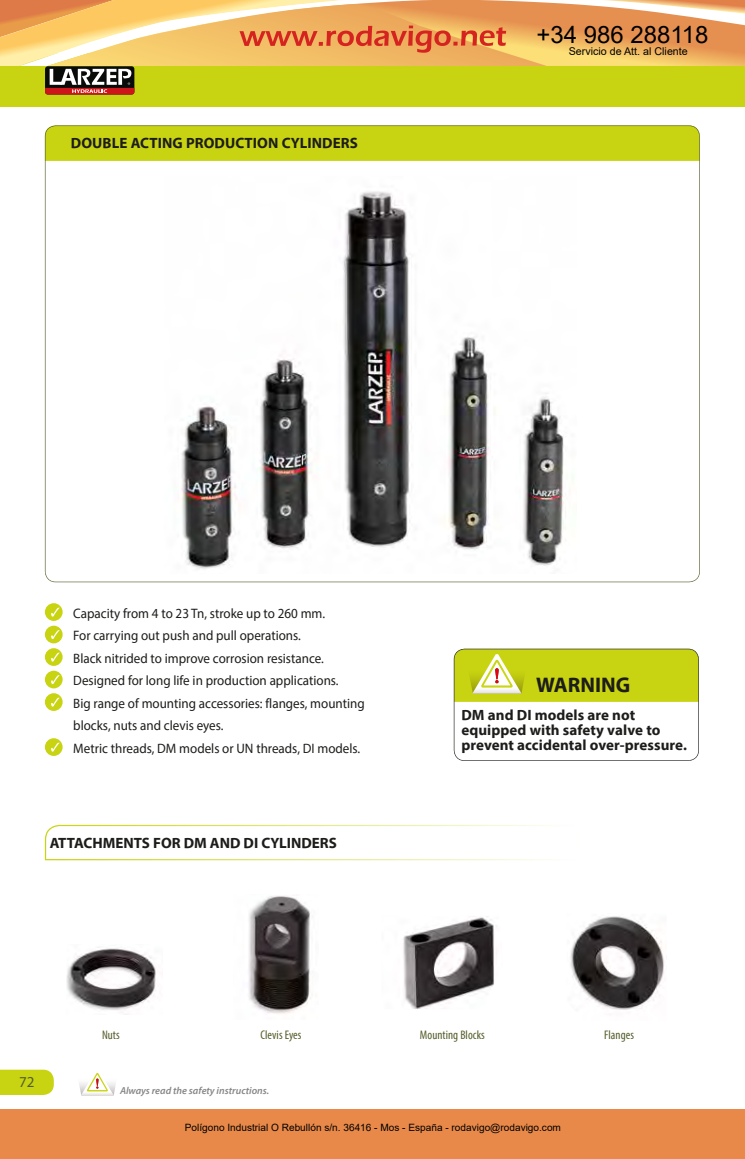
<style>
.page{position:relative;width:745px;height:1159px;background:#fff}
.page>*{position:absolute;margin:0;border:0;box-sizing:border-box;transform-origin:0 0}
.t1{font:23.88px "Arial";color:#000}
.t2{font:700 21.25px "Myriad Pro";color:#1d1d1b}
.t3{font:700 15px/15px "Myriad Pro";letter-spacing:.005em;color:#1d1d1b}
.t4{font:15px "Myriad Pro";color:#535e2a}
.t5{font:13.75px/22.5px "Myriad Pro";color:#1d1d1b;scale:.95 1}
.t6{font:condensed 12.5px "Myriad Pro";letter-spacing:.005em;color:#535e2a}
.t7{font:10.75px "Arial";color:#000}
.t8{font:italic 600 10.25px "Myriad Pro";color:#878787}
.t9{font:10.12px "Arial";color:#000}
</style>
<div class="page">
<div style="left:0;top:54px;width:744px;height:53px;background:#c8d411"></div>
<img style="left:248px;top:896px;width:63px;height:118px">
<img style="left:66px;top:947px;width:90px;height:63px">
<img style="left:403px;top:916px;width:94px;height:93px">
<img style="left:570px;top:916px;width:94px;height:94px">
<svg style="left:453px;top:649px;width:245px;height:112px"></svg>
<div style="left:45px;top:603px;width:18px;height:18px;background:#c8d411;border-radius:50%"></div>
<svg style="left:51px;top:607px;width:9px;height:9px"></svg>
<div style="left:45px;top:626px;width:18px;height:17px;background:#c8d411;border-radius:50%"></div>
<svg style="left:51px;top:630px;width:9px;height:9px"></svg>
<div style="left:45px;top:648px;width:18px;height:18px;background:#c8d411;border-radius:50%"></div>
<svg style="left:51px;top:652px;width:9px;height:9px"></svg>
<div style="left:45px;top:671px;width:18px;height:17px;background:#c8d411;border-radius:50%"></div>
<svg style="left:51px;top:675px;width:9px;height:9px"></svg>
<div style="left:45px;top:693px;width:18px;height:18px;background:#c8d411;border-radius:50%"></div>
<svg style="left:51px;top:697px;width:9px;height:9px"></svg>
<div style="left:45px;top:738px;width:18px;height:18px;background:#c8d411;border-radius:50%"></div>
<svg style="left:51px;top:742px;width:9px;height:9px"></svg>
<svg style="left:45px;top:825px;width:512px;height:35px"></svg>
<svg style="left:45px;top:125px;width:654px;height:457px"></svg>
<img style="left:79px;top:1083px;width:37px;height:10px">
<svg style="left:81px;top:1073px;width:33px;height:22px"></svg>
<svg style="left:0;top:1069px;width:54px;height:26px"></svg>
<div style="left:0;top:1109px;width:744px;height:50px;background:#e88949"></div>
<svg style="left:0;top:0;width:744px;height:95px"></svg>
<p class="t3" style="left:71px;top:135px;width:288px">DOUBLE ACTING PRODUCTION CYLINDERS</p>
<h1 class="t1" style="left:536px;top:18px;width:173px">+34 986 288118</h1>
<p class="t7" style="left:568px;top:44px;width:120px">Servicio de Att. al Cliente</p>
<p class="t5" style="left:73px;top:601px;width:308px">Capacity from 4 to 23 Tn, stroke up to 260 mm.<br>For carrying out push and pull operations.<br>Black nitrided to improve corrosion resistance.<br>Designed for long life in production applications.<br>Big range of mounting accessories: flanges, mounting blocks, nuts and clevis eyes.<br>Metric threads, DM models or UN threads, DI models.</p>
<p class="t3" style="left:50px;top:835px;width:288px">ATTACHMENTS FOR DM AND DI CYLINDERS</p>
<h2 class="t2" style="left:535px;top:671px;width:96px">WARNING</h2>
<p class="t3" style="left:461px;top:706px;width:227px">DM and DI models are not equipped with safety valve to prevent accidental over-pressure.</p>
<p class="t4" style="left:19px;top:1072px;width:17px">72</p>
<p class="t6" style="left:102px;top:1027px;width:19px">Nuts</p>
<p class="t6" style="left:260px;top:1027px;width:42px">Clevis Eyes</p>
<p class="t6" style="left:420px;top:1027px;width:66px">Mounting Blocks</p>
<p class="t6" style="left:604px;top:1027px;width:31px">Flanges</p>
<p class="t8" style="left:120px;top:1084px;width:151px">Always read the safety instructions.</p>
<p class="t9" style="left:185px;top:1120px;width:377px">Polígono Industrial O Rebullón s/n. 36416 - Mos - España - rodavigo@rodavigo.com</p>
</div>
